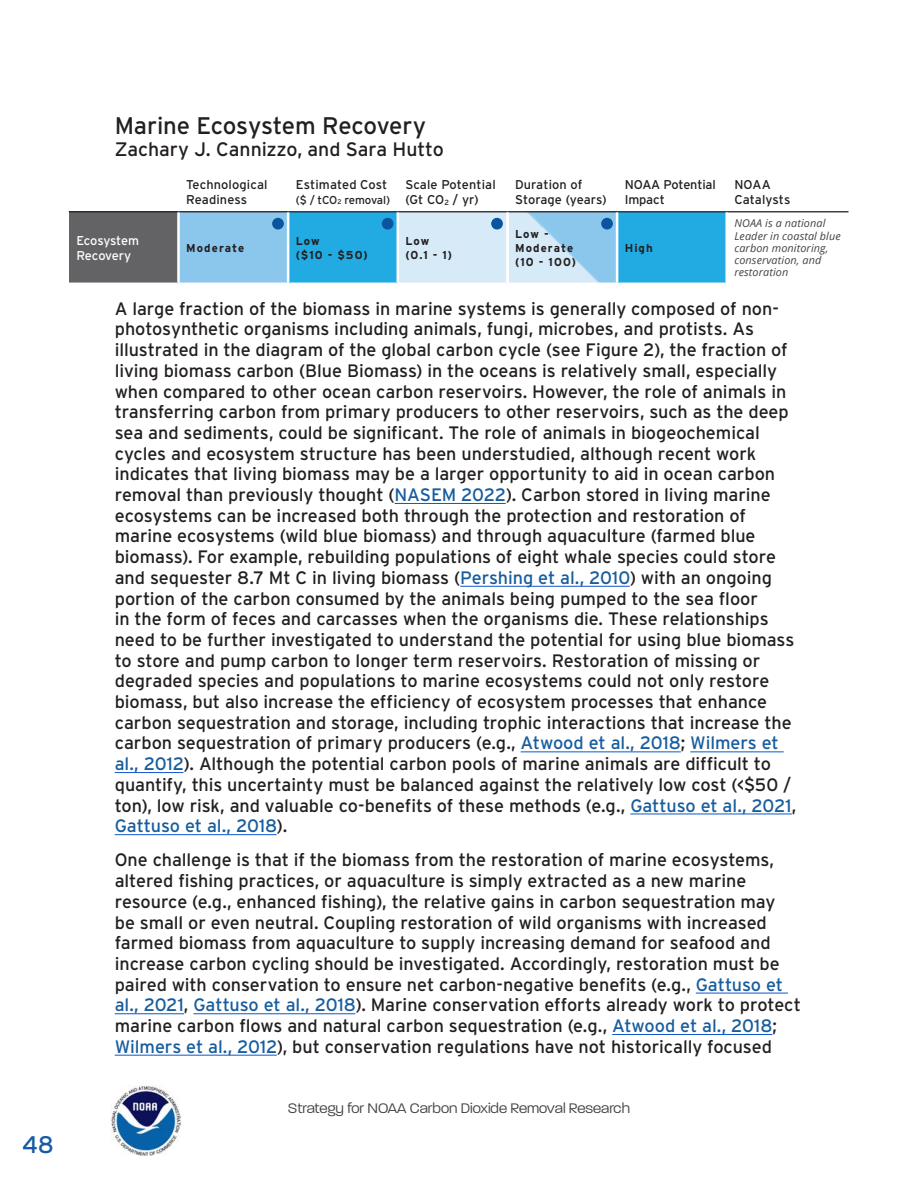
<style>
.page{position:relative;width:918px;height:1188px;background:#fff}
.page>*{position:absolute;margin:0;border:0;box-sizing:border-box;transform-origin:0 0}
.t1{font:24px "Interstate";letter-spacing:-.01em;color:#231f20}
.t2{font:24px "Interstate";color:#175aa6}
.t3{font:19.5px "Interstate";letter-spacing:-.005em;color:#231f20}
.t4{font:18px/20.7px "Interstate";letter-spacing:-.005em;color:#231f20}
.t5{font:300 15px "Paralucent";color:#434343}
.t6{font:12.75px/15.3px "Interstate";letter-spacing:.005em;color:#231f20}
.t7{font:12.75px/15.3px "Interstate";letter-spacing:-.02em;color:#fff}
.t8{font:700 11.55px/14px "Interstate";letter-spacing:.09em;color:#231f20}
.t9{font:11.55px "Interstate";letter-spacing:-.02em;color:#231f20}
.t10{font:italic 10.8px/12.1px "Open Sans";letter-spacing:.01em;color:#434343}
.s1{font-size:6.75px}
.s2{font-size:7.5px}
.s3{color:#175d9e}
</style>
<div class="page">
<img style="left:110px;top:1086px;width:70px;height:70px">
<hr style="left:395px;top:503px;width:111px;height:1px;background:#15c">
<hr style="left:460px;top:586px;width:170px;height:1px;background:#15c">
<hr style="left:521px;top:752px;width:160px;height:1px;background:#15c">
<hr style="left:690px;top:752px;width:94px;height:1px;background:#15c">
<hr style="left:115px;top:772px;width:68px;height:1px;background:#15c">
<hr style="left:630px;top:814px;width:162px;height:1px;background:#15c">
<hr style="left:115px;top:834px;width:162px;height:1px;background:#15c">
<hr style="left:696px;top:993px;width:92px;height:1px;background:#15c">
<hr style="left:115px;top:1014px;width:69px;height:1px;background:#15c">
<hr style="left:193px;top:1014px;width:162px;height:1px;background:#15c">
<hr style="left:612px;top:1034px;width:160px;height:1px;background:#15c">
<hr style="left:115px;top:1055px;width:162px;height:1px;background:#15c">
<div style="left:69px;top:212px;width:109px;height:72px;background:#636366"></div>
<div style="left:178px;top:212px;width:110px;height:72px;background:#8bc7ed"></div>
<hr style="left:69px;top:211px;width:109px;height:1px;background:#231f20">
<hr style="left:178px;top:211px;width:110px;height:1px;background:#231f20">
<hr style="left:288px;top:211px;width:110px;height:1px;background:#231f20">
<hr style="left:398px;top:211px;width:109px;height:1px;background:#231f20">
<hr style="left:507px;top:211px;width:110px;height:1px;background:#231f20">
<hr style="left:617px;top:211px;width:110px;height:1px;background:#231f20">
<hr style="left:727px;top:211px;width:122px;height:1px;background:#231f20">
<hr style="left:177px;top:212px;width:3px;height:71px;background:#fff">
<hr style="left:287px;top:212px;width:2px;height:71px;background:#fff">
<hr style="left:177px;top:283px;width:112px;height:2px;background:#fff">
<hr style="left:69px;top:283px;width:108px;height:2px;background:#fff">
<div style="left:273px;top:218px;width:10px;height:11px;background:#0a54a0;border-radius:50%"></div>
<div style="left:272px;top:218px;width:12px;height:12px;border:1px solid #0a54a0;border-radius:50%"></div>
<svg style="left:273px;top:218px;width:5px;height:11px"></svg>
<svg style="left:288px;top:212px;width:439px;height:72px;background:#77c6ea"></svg>
<h1 class="t2" style="left:22px;top:1131px;width:33px">48</h1>
<p class="t1" style="left:115px;top:112px;width:313px">Marine Ecosystem Recovery</p>
<p class="t3" style="left:115px;top:139px;width:331px">Zachary J. Cannizzo, and Sara Hutto</p>
<p class="t6" style="left:186px;top:177px;width:83px">Technological<br>Readiness</p>
<p class="t6" style="left:296px;top:177px;width:93px">Estimated Cost</p>
<p class="t9" style="left:296px;top:194px;width:96px">($ / tCO<span class="s1">2</span> removal)</p>
<p class="t6" style="left:405px;top:177px;width:92px">Scale Potential (Gt CO<span class="s2">2</span> / yr)</p>
<p class="t6" style="left:515px;top:177px;width:93px">Duration of<br>Storage (years)</p>
<p class="t6" style="left:625px;top:177px;width:93px">NOAA Potential<br>Impact</p>
<p class="t6" style="left:734px;top:177px;width:58px">NOAA<br>Catalysts</p>
<p class="t7" style="left:76px;top:233px;width:64px">Ecosystem<br>Recovery</p>
<p class="t8" style="left:186px;top:241px;width:60px">Moderate</p>
<p class="t8" style="left:296px;top:234px;width:73px">Low<br>($10 - $50)</p>
<p class="t8" style="left:405px;top:234px;width:48px">Low (0.1 - 1)</p>
<p class="t8" style="left:515px;top:227px;width:63px">Low -<br>Moderate (10 - 100)</p>
<p class="t8" style="left:625px;top:241px;width:30px">High</p>
<p class="t10" style="left:734px;top:217px;width:108px">NOAA is a national<br>Leader in coastal blue carbon monitoring, conservation, and restoration</p>
<p class="t4" style="left:115px;top:298px;width:683px">A large fraction of the biomass in marine systems is generally composed of non&shy;photosynthetic organisms including animals, fungi, microbes, and protists. As illustrated in the diagram of the global carbon cycle (see Figure 2), the fraction of living biomass carbon (Blue Biomass) in the oceans is relatively small, especially when compared to other ocean carbon reservoirs. However, the role of animals in transferring carbon from primary producers to other reservoirs, such as the deep sea and sediments, could be significant. The role of animals in biogeochemical cycles and ecosystem structure has been understudied, although recent work indicates that living biomass may be a larger opportunity to aid in ocean carbon removal than previously thought (<span class="s3">NASEM 2022</span>). Carbon stored in living marine ecosystems can be increased both through the protection and restoration of marine ecosystems (wild blue biomass) and through aquaculture (farmed blue biomass). For example, rebuilding populations of eight whale species could store and sequester 8.7 Mt C in living biomass (<span class="s3">Pershing et al., 2010</span>) with an ongoing portion of the carbon consumed by the animals being pumped to the sea floor<br>in the form of feces and carcasses when the organisms die. These relationships need to be further investigated to understand the potential for using blue biomass to store and pump carbon to longer term reservoirs. Restoration of missing or degraded species and populations to marine ecosystems could not only restore biomass, but also increase the efficiency of ecosystem processes that enhance carbon sequestration and storage, including trophic interactions that increase the carbon sequestration of primary producers (e.g., <span class="s3">Atwood et al., 2018</span>; <span class="s3">Wilmers et al., 2012</span>). Although the potential carbon pools of marine animals are difficult to quantify, this uncertainty must be balanced against the relatively low cost (&lt;$50 / ton), low risk, and valuable co-benefits of these methods (e.g., <span class="s3">Gattuso et al., 2021</span>, <span class="s3">Gattuso et al., 2018</span>).</p>
<p class="t4" style="left:115px;top:850px;width:688px">One challenge is that if the biomass from the restoration of marine ecosystems, altered fishing practices, or aquaculture is simply extracted as a new marine resource (e.g., enhanced fishing), the relative gains in carbon sequestration may<br>be small or even neutral. Coupling restoration of wild organisms with increased farmed biomass from aquaculture to supply increasing demand for seafood and increase carbon cycling should be investigated. Accordingly, restoration must be paired with conservation to ensure net carbon-negative benefits (e.g., <span class="s3">Gattuso et al., 2021</span>, <span class="s3">Gattuso et al., 2018</span>). Marine conservation efforts already work to protect marine carbon flows and natural carbon sequestration (e.g., <span class="s3">Atwood et al., 2018</span>; <span class="s3">Wilmers et al., 2012</span>), but conservation regulations have not historically focused</p>
<p class="t5" style="left:288px;top:1099px;width:344px">Strategy for NOAA Carbon Dioxide Removal Research</p>
</div>
